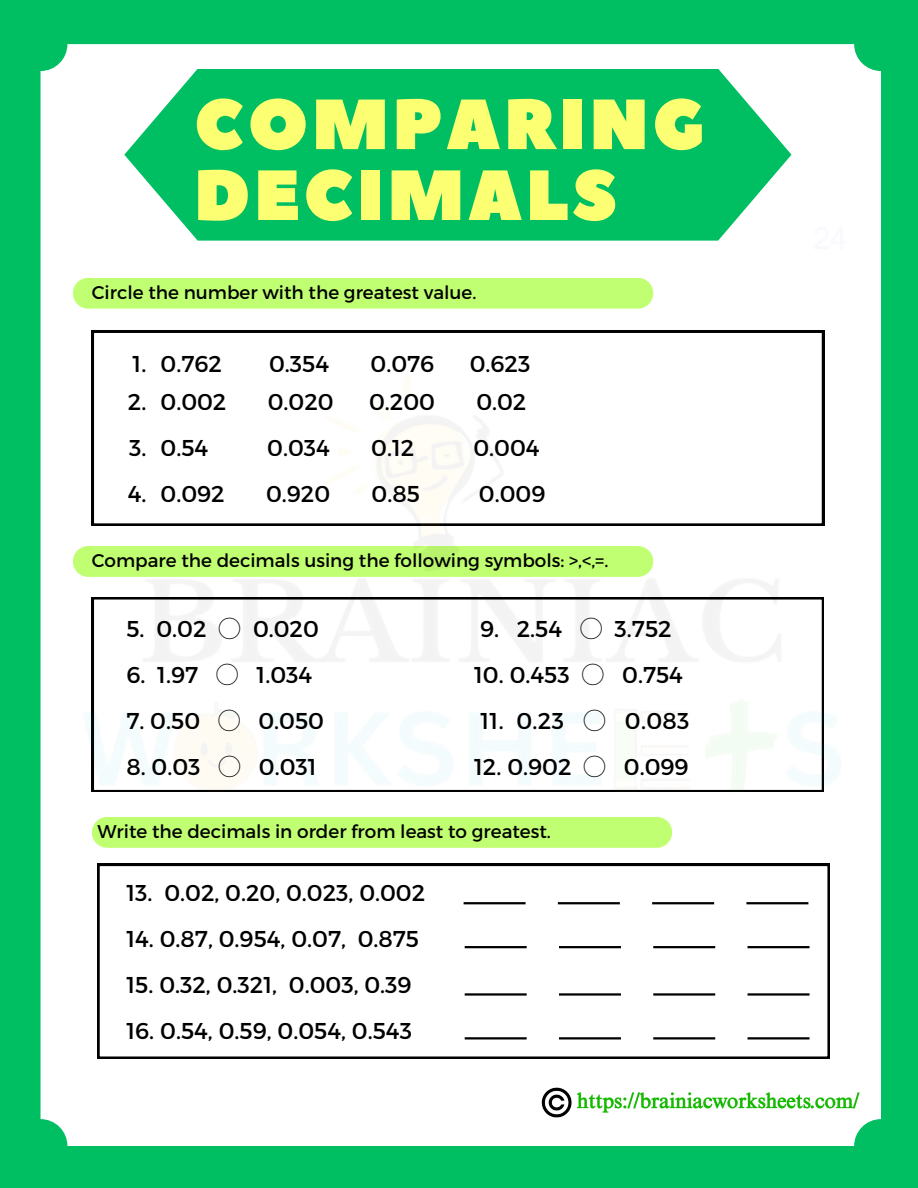
<style>
.page{position:relative;width:918px;height:1188px;background:#00bf63}
.page>*{position:absolute;margin:0;border:0;box-sizing:border-box;transform-origin:0 0}
.t1{font:70.8px/70.8px "Peace Sans";letter-spacing:.05em;color:#fcff72}
.t2{font:22.95px "Montserrat";color:#000}
.t3{font:18.45px "Montserrat";color:#000}
.s1{font-family:"Noto Sans CJ Ksc"}
</style>
<div class="page">
<div style="left:41px;top:44px;width:840px;height:1102px;background:#fff;border-radius:27px"></div>
<svg style="left:92px;top:331px;width:732px;height:32px"></svg>
<svg style="left:97px;top:864px;width:733px;height:194px"></svg>
<hr style="left:464px;top:902px;width:62px;height:2px;background:#000">
<hr style="left:558px;top:902px;width:62px;height:2px;background:#000">
<hr style="left:652px;top:902px;width:62px;height:2px;background:#000">
<hr style="left:746px;top:902px;width:62px;height:2px;background:#000">
<hr style="left:465px;top:946px;width:62px;height:2px;background:#000">
<hr style="left:559px;top:946px;width:62px;height:2px;background:#000">
<hr style="left:653px;top:946px;width:62px;height:2px;background:#000">
<hr style="left:748px;top:946px;width:62px;height:2px;background:#000">
<hr style="left:465px;top:993px;width:62px;height:3px;background:#000">
<hr style="left:559px;top:993px;width:62px;height:3px;background:#000">
<hr style="left:653px;top:993px;width:62px;height:3px;background:#000">
<hr style="left:748px;top:993px;width:62px;height:3px;background:#000">
<hr style="left:465px;top:1037px;width:62px;height:2px;background:#000">
<hr style="left:559px;top:1037px;width:62px;height:2px;background:#000">
<hr style="left:653px;top:1037px;width:62px;height:2px;background:#000">
<hr style="left:748px;top:1037px;width:62px;height:2px;background:#000">
<div style="left:73px;top:278px;width:580px;height:31px;background:#c1ff72"></div>
<div style="left:92px;top:825px;width:580px;height:23px;background:#c1ff72"></div>
<svg style="left:124px;top:69px;width:668px;height:172px;background:#1cc674"></svg>
<img style="left:40px;top:363px;width:800px;height:462px">
<img style="left:541px;top:1087px;width:325px;height:41px">
<h1 class="t1" style="left:194px;top:91px;width:512px">COMPARING<br>DECIMALS</h1>
<p class="t3" style="left:92px;top:280px;width:386px">Circle the number with the greatest value.</p>
<p class="t2" style="left:133px;top:349px;width:91px">1. 0.762</p>
<p class="t2" style="left:269px;top:349px;width:62px">0.354</p>
<p class="t2" style="left:371px;top:349px;width:65px">0.076</p>
<p class="t2" style="left:470px;top:349px;width:62px">0.623</p>
<p class="t2" style="left:128px;top:387px;width:100px">2. 0.002</p>
<p class="t2" style="left:268px;top:387px;width:67px">0.020</p>
<p class="t2" style="left:369px;top:387px;width:67px">0.200</p>
<p class="t2" style="left:476px;top:387px;width:52px">0.02</p>
<p class="t2" style="left:129px;top:433px;width:81px">3. 0.54</p>
<p class="t2" style="left:267px;top:433px;width:64px">0.034</p>
<p class="t2" style="left:371px;top:433px;width:45px">0.12</p>
<p class="t2" style="left:474px;top:433px;width:68px">0.004</p>
<p class="t2" style="left:128px;top:479px;width:98px">4. 0.092</p>
<p class="t2" style="left:266px;top:479px;width:66px">0.920</p>
<p class="t2" style="left:372px;top:479px;width:50px">0.85</p>
<p class="t2" style="left:479px;top:479px;width:68px">0.009</p>
<p class="t3" style="left:92px;top:549px;width:518px">Compare the decimals using the following symbols: &gt;,&lt;,=.</p>
<p class="t2" style="left:126px;top:614px;width:194px">5. 0.02 <span class="s1">◯</span> 0.020</p>
<p class="t2" style="left:126px;top:660px;width:187px">6. 1.97 <span class="s1">◯</span> 1.034</p>
<p class="t2" style="left:126px;top:706px;width:199px">7. 0.50 <span class="s1">◯</span> 0.050</p>
<p class="t2" style="left:126px;top:752px;width:192px">8. 0.03 <span class="s1">◯</span> 0.031</p>
<p class="t2" style="left:480px;top:614px;width:193px">9. 2.54 <span class="s1">◯</span> 3.752</p>
<p class="t2" style="left:474px;top:660px;width:210px">10. 0.453 <span class="s1">◯</span> 0.754</p>
<p class="t2" style="left:480px;top:706px;width:211px">11. 0.23 <span class="s1">◯</span> 0.083</p>
<p class="t2" style="left:474px;top:752px;width:216px">12. 0.902 <span class="s1">◯</span> 0.099</p>
<p class="t3" style="left:97px;top:819px;width:455px">Write the decimals in order from least to greatest.</p>
<p class="t2" style="left:126px;top:877px;width:300px">13. 0.02, 0.20, 0.023, 0.002</p>
<p class="t2" style="left:126px;top:924px;width:294px">14. 0.87, 0.954, 0.07, 0.875</p>
<p class="t2" style="left:126px;top:970px;width:287px">15. 0.32, 0.321, 0.003, 0.39</p>
<p class="t2" style="left:126px;top:1016px;width:287px">16. 0.54, 0.59, 0.054, 0.543</p>
</div>
